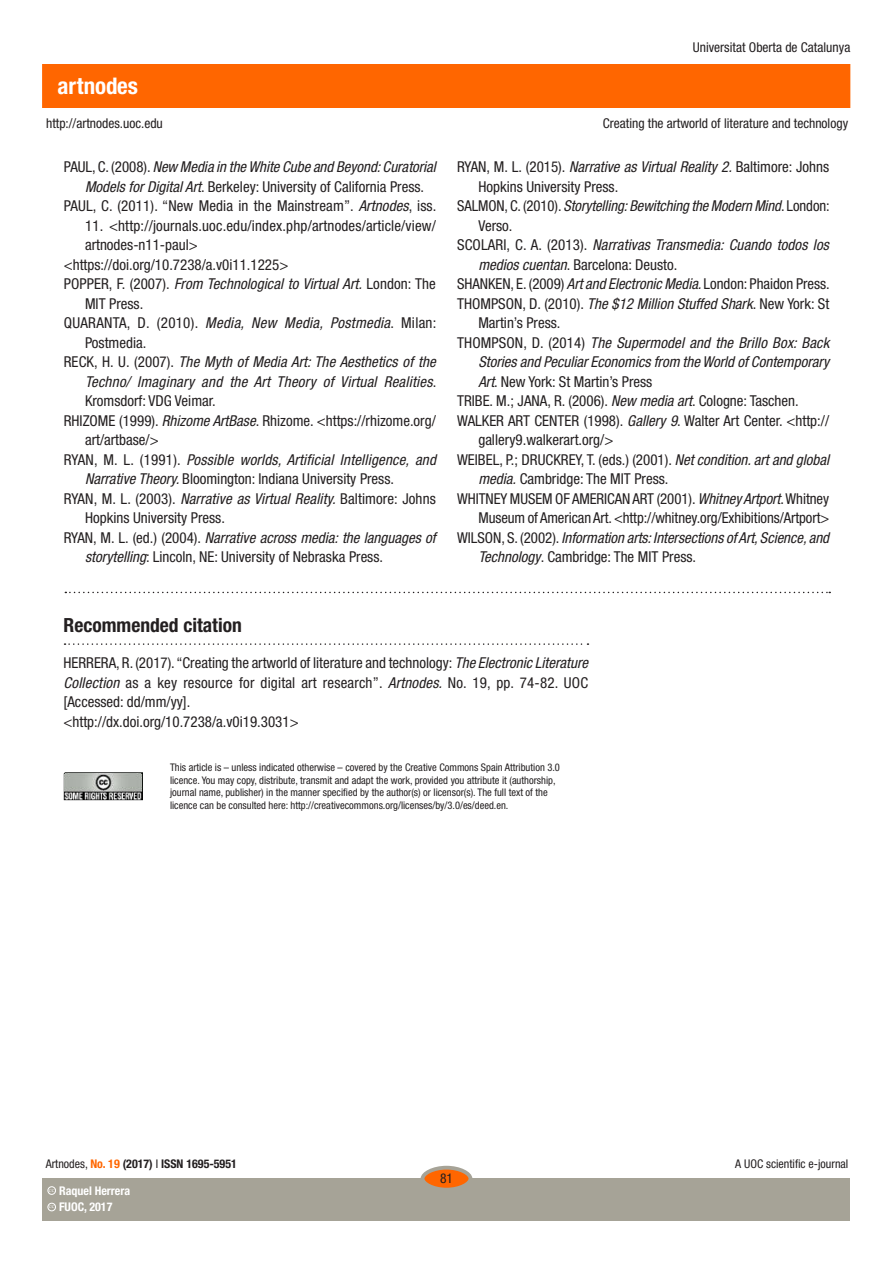
<style>
.page{position:relative;width:893px;height:1263px;background:#fff}
.page>*{position:absolute;margin:0;border:0;box-sizing:border-box;transform-origin:0 0}
.t1{font:700 condensed 22.95px "Helvetica Neue LT Std";color:#fff}
.SUBTITOLS{font:700 condensed 19.5px "Helvetica Neue LT Std";color:#231f20}
.BIBLIOGRAFIA{font:condensed 15px/19.5px "Helvetica Neue LT Std";color:#231f20}
.BIBLIOGRAFIA-2{font:italic condensed 15px/19.5px "Helvetica Neue LT Std";color:#231f20}
.text_general_primerp{font:condensed 15px/19.5px "Helvetica Neue LT Std";letter-spacing:.01em;color:#231f20;text-align:justify}
.BIBLIOGRAFIA-3{font:condensed 15px/19.5px "Helvetica Neue LT Std";letter-spacing:.02em;color:#231f20}
.t2{font:condensed 13.5px "Helvetica Neue LT Std";color:#231f20}
.t3{font:700 condensed 12px "Helvetica Neue LT Std";color:#231f20}
.t4{font:condensed 12px "Helvetica Neue LT Std";color:#231f20}
.t5{font:700 condensed 12px "Helvetica Neue LT Std";color:#fff}
.creative_commons{font:condensed 10.5px/12.8px "Helvetica Neue LT Std";color:#231f20}
.t6{font:600 3.9px "Adobe Caslon Pro";color:#fff}
.s1{font-style:normal}
.s2{font-style:italic}
.s3{font-weight:400}
.s4{color:#f60}
</style>
<div class="page">
<div style="left:43px;top:65px;width:807px;height:42px;background:#f60"></div>
<div style="left:43px;top:1178px;width:807px;height:42px;background:#a6a397"></div>
<div style="left:422px;top:1168px;width:48px;height:21px;background:#f60;border-radius:50%"></div>
<div style="left:421px;top:1166px;width:51px;height:25px;border:4px solid #a6a397;border-radius:50%"></div>
<div style="left:48px;top:1203px;width:8px;height:8px;border:1px solid #fff;border-radius:50%"></div>
<div style="left:48px;top:1186px;width:8px;height:8px;border:1px solid #fff;border-radius:50%"></div>
<svg style="left:65px;top:592px;width:765px;height:1px"></svg>
<svg style="left:65px;top:643px;width:523px;height:2px"></svg>
<img style="left:64px;top:772px;width:79px;height:28px">
<h1 class="t1" style="left:58px;top:72px;width:82px">artnodes</h1>
<p class="t2" style="left:46px;top:115px;width:118px">http://artnodes.uoc.edu</p>
<p class="BIBLIOGRAFIA-2" style="left:85px;top:158px;width:352px;text-indent:-21px"><span class="s1">PAUL, C. (2008).</span> New Media in the White Cube and Beyond: Curatorial<br>Models for Digital Art<span class="s1">. Berkeley: University of California Press.</span></p>
<p class="BIBLIOGRAFIA" style="left:64px;top:196px;width:374px">PAUL, C. (2011). “New Media in the Mainstream”. <span class="s2">Artnodes</span>, iss.</p>
<p class="BIBLIOGRAFIA" style="left:85px;top:216px;width:352px">11. &lt;http://journals.uoc.edu/index.php/artnodes/article/view/ artnodes-n11-paul&gt;</p>
<p class="BIBLIOGRAFIA" style="left:64px;top:255px;width:226px">&lt;https://doi.org/10.7238/a.v0i11.1225&gt;</p>
<p class="BIBLIOGRAFIA" style="left:85px;top:274px;width:352px;text-indent:-21px">POPPER, F. (2007). <span class="s2">From Technological to Virtual Art.</span> London: The<br>MIT Press.</p>
<p class="BIBLIOGRAFIA-3" style="left:85px;top:313px;width:353px;text-indent:-21px">QUARANTA, D. (2010). <span class="s2">Media, New Media, Postmedia</span>. Milan:<br>Postmedia.</p>
<p class="BIBLIOGRAFIA-2" style="left:85px;top:353px;width:353px;text-align:justify;text-indent:-21px"><span class="s1">RECK, H. U. (2007).</span> The Myth of Media Art: The Aesthetics of the Techno/ Imaginary and the Art Theory of Virtual Realities<span class="s1">.<br>Kromsdorf: VDG Veimar.</span></p>
<p class="BIBLIOGRAFIA" style="left:85px;top:411px;width:352px;text-indent:-21px">RHIZOME (1999). <span class="s2">Rhizome ArtBase</span>. Rhizome. &lt;https://rhizome.org/ art/artbase/&gt;</p>
<p class="BIBLIOGRAFIA-2" style="left:85px;top:450px;width:352px;text-indent:-21px"><span class="s1">RYAN, M. L. (1991).</span> Possible worlds, Artificial Intelligence, and<br>Narrative Theory. <span class="s1">Bloomington: Indiana University Press.</span></p>
<p class="BIBLIOGRAFIA" style="left:85px;top:489px;width:352px;text-indent:-21px">RYAN, M. L. (2003). <span class="s2">Narrative as Virtual Reality.</span> Baltimore: Johns<br>Hopkins University Press.</p>
<p class="BIBLIOGRAFIA" style="left:85px;top:528px;width:352px;text-indent:-21px">RYAN, M. L. (ed.) (2004). <span class="s2">Narrative across media: the languages of storytelling</span>: Lincoln, NE: University of Nebraska Press.</p>
<p class="t2" style="left:693px;top:40px;width:159px">Universitat Oberta de Catalunya</p>
<p class="t2" style="left:603px;top:115px;width:247px">Creating the artworld of literature and technology</p>
<p class="BIBLIOGRAFIA" style="left:478px;top:157px;width:352px;text-indent:-21px">RYAN, M. L. (2015). <span class="s2">Narrative as Virtual Reality 2.</span> Baltimore: Johns<br>Hopkins University Press.</p>
<p class="BIBLIOGRAFIA-2" style="left:478px;top:197px;width:353px;text-indent:-21px"><span class="s1">SALMON, C. (2010).</span> Storytelling: Bewitching the Modern Mind<span class="s1">. London:<br>Verso.</span></p>
<p class="BIBLIOGRAFIA-2" style="left:478px;top:236px;width:352px;text-indent:-21px"><span class="s1">SCOLARI, C. A. (2013).</span> Narrativas Transmedia: Cuando todos los medios cuentan<span class="s1">. Barcelona: Deusto.</span></p>
<p class="BIBLIOGRAFIA" style="left:457px;top:274px;width:374px">SHANKEN, E. (2009) <span class="s2">Art and Electronic Media.</span> London: Phaidon Press.</p>
<p class="BIBLIOGRAFIA" style="left:478px;top:294px;width:352px;text-indent:-21px">THOMPSON, D. (2010). <span class="s2">The $12 Million Stuffed Shark</span>. New York: St<br>Martin’s Press.</p>
<p class="BIBLIOGRAFIA-2" style="left:478px;top:333px;width:352px;text-align:justify;text-indent:-21px"><span class="s1">THOMPSON, D. (2014)</span> The Supermodel and the Brillo Box: Back Stories and Peculiar Economics from the World of Contemporary Art<span class="s1">. New York: St Martin’s Press</span></p>
<p class="BIBLIOGRAFIA" style="left:457px;top:391px;width:343px">TRIBE. M.; JANA, R. (2006). <span class="s2">New media art</span>. Cologne: Taschen.</p>
<p class="BIBLIOGRAFIA" style="left:478px;top:411px;width:352px;text-indent:-21px">WALKER ART CENTER (1998). <span class="s2">Gallery 9</span>. Walter Art Center. &lt;http:// gallery9.walkerart.org/&gt;</p>
<p class="BIBLIOGRAFIA" style="left:478px;top:450px;width:352px;text-indent:-21px">WEIBEL, P.; DRUCKREY, T. (eds.) (2001). <span class="s2">Net condition. art and global media.</span> Cambridge: The MIT Press.</p>
<p class="BIBLIOGRAFIA" style="left:457px;top:489px;width:374px;text-align:right">WHITNEY MUSEM OF AMERICAN ART (2001). <span class="s2">Whitney Artport</span>. Whitney<br>Museum of American Art. &lt;http://whitney.org/Exhibitions/Artport&gt;</p>
<p class="BIBLIOGRAFIA-2" style="left:478px;top:528px;width:352px;text-indent:-21px"><span class="s1">WILSON, S. (2002).</span> Information arts: Intersections of Art, Science, and<br>Technology<span class="s1">. Cambridge: The MIT Press.</span></p>
<p class="SUBTITOLS" style="left:64px;top:613px;width:180px">Recommended citation</p>
<p class="text_general_primerp" style="left:64px;top:653px;width:526px">HERRERA, R. (2017). “Creating the artworld of literature and technology: <span class="s2">The Electronic Literature Collection</span> as a key resource for digital art research”. <span class="s2">Artnodes.</span> No. 19, pp. 74-82. UOC [Accessed: dd/mm/yy].</p>
<p class="text_general_primerp" style="left:64px;top:712px;width:237px">&lt;http://dx.doi.org/10.7238/a.v0i19.3031&gt;</p>
<p class="creative_commons" style="left:170px;top:761px;width:391px">This article is – unless indicated otherwise – covered by the Creative Commons Spain Attribution 3.0 licence. You may copy, distribute, transmit and adapt the work, provided you attribute it (authorship, journal name, publisher) in the manner specified by the author(s) or licensor(s). The full text of the licence can be consulted here: http://creativecommons.org/licenses/by/3.0/es/deed.en.</p>
<p class="t3" style="left:46px;top:1157px;width:193px"><span class="s3">Artnodes,</span> <span class="s4">No. 19</span> (2017) <span class="s3">I</span> ISSN 1695-5951</p>
<p class="t6" style="left:49px;top:1205px;width:7px">CC</p>
<p class="t5" style="left:59px;top:1200px;width:55px">FUOC, 2017</p>
<p class="t5" style="left:59px;top:1183px;width:73px">Raquel Herrera</p>
<p class="t6" style="left:49px;top:1188px;width:7px">CC</p>
<p class="t2" style="left:440px;top:1171px;width:14px">81</p>
<p class="t4" style="left:735px;top:1157px;width:115px">A UOC scientific e-journal</p>
</div>
